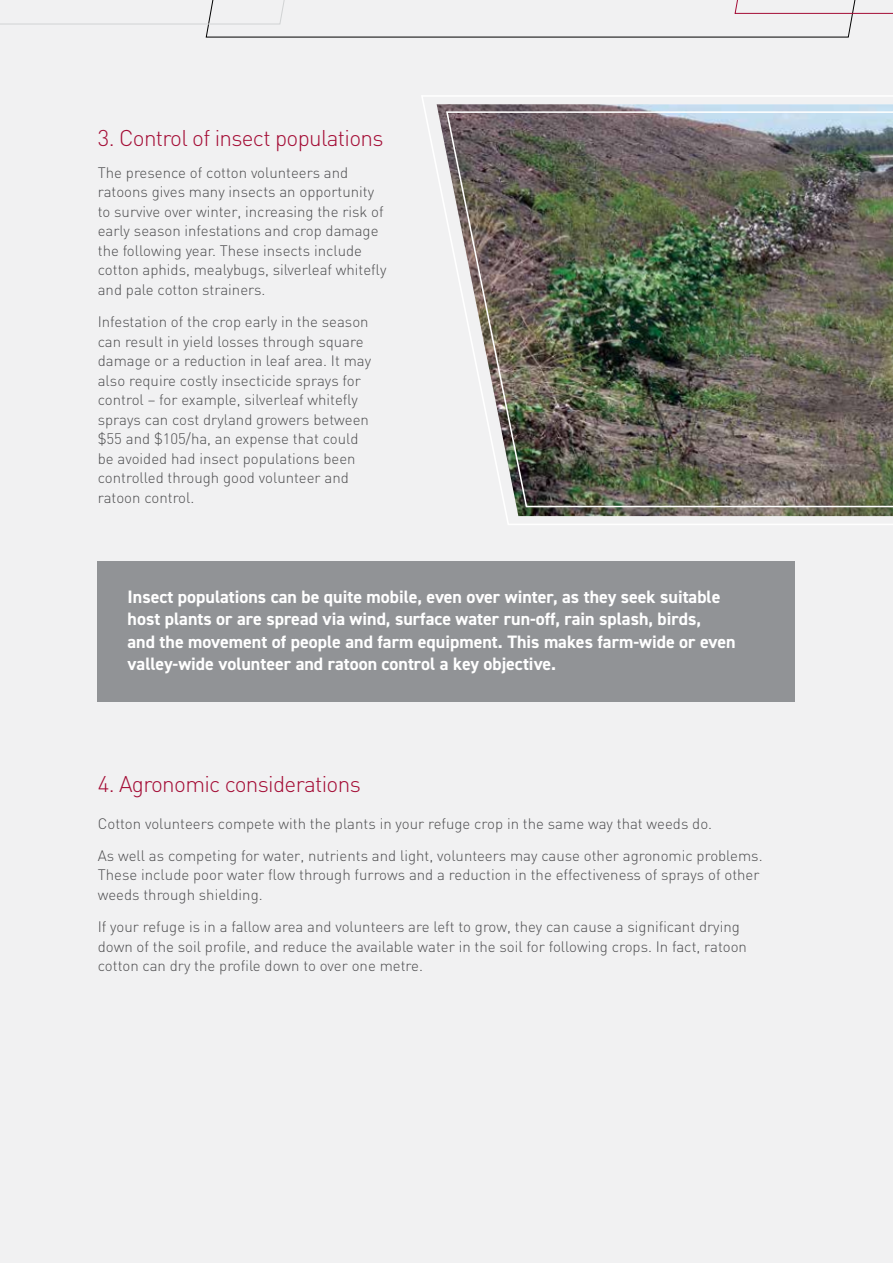
<style>
.page{position:relative;width:893px;height:1263px;background:#f1f1f2}
.page>*{position:absolute;margin:0;border:0;box-sizing:border-box;transform-origin:0 0}
.t1{font:300 22.5px "DIN";letter-spacing:-.03em;color:#a40c35}
.t2{font:700 18px/22.5px "DIN2014";color:#fff}
.t3{font:300 15px/19.5px "DIN";color:#4d4d4f}
</style>
<div class="page">
<div style="left:98px;top:561px;width:697px;height:141px;background:#919396"></div>
<svg style="left:422px;top:95px;width:471px;height:430px"></svg>
<img style="left:437px;top:104px;width:456px;height:412px">
<img style="left:422px;top:110px;width:471px;height:398px">
<svg style="left:0;top:0;width:893px;height:38px"></svg>
<h1 class="t1" style="left:98px;top:124px;width:287px">3. Control of insect populations</h1>
<p class="t3" style="left:98px;top:163px;width:290px">The presence of cotton volunteers and ratoons gives many insects an opportunity to survive over winter, increasing the risk of early season infestations and crop damage the following year. These insects include cotton aphids, mealybugs, silverleaf whitefly and pale cotton strainers.</p>
<p class="t3" style="left:98px;top:312px;width:275px">Infestation of the crop early in the season can result in yield losses through square damage or a reduction in leaf area. It may also require costly insecticide sprays for control – for example, silverleaf whitefly sprays can cost dryland growers between $55 and $105/ha, an expense that could be avoided had insect populations been controlled through good volunteer and ratoon control.</p>
<p class="t2" style="left:128px;top:585px;width:610px">Insect populations can be quite mobile, even over winter, as they seek suitable host plants or are spread via wind, surface water run-off, rain splash, birds,<br>and the movement of people and farm equipment. This makes farm-wide or even valley-wide volunteer and ratoon control a key objective.</p>
<h1 class="t1" style="left:98px;top:770px;width:264px">4. Agronomic considerations</h1>
<p class="t3" style="left:98px;top:807px;width:666px;line-height:32.2px">Cotton volunteers compete with the plants in your refuge crop in the same way that weeds do.<br>As well as competing for water, nutrients and light, volunteers may cause other agronomic problems.</p>
<p class="t3" style="left:98px;top:865px;width:663px">These include poor water flow through furrows and a reduction in the effectiveness of sprays of other weeds through shielding.</p>
<p class="t3" style="left:98px;top:917px;width:651px">If your refuge is in a fallow area and volunteers are left to grow, they can cause a significant drying down of the soil profile, and reduce the available water in the soil for following crops. In fact, ratoon cotton can dry the profile down to over one metre.</p>
</div>
